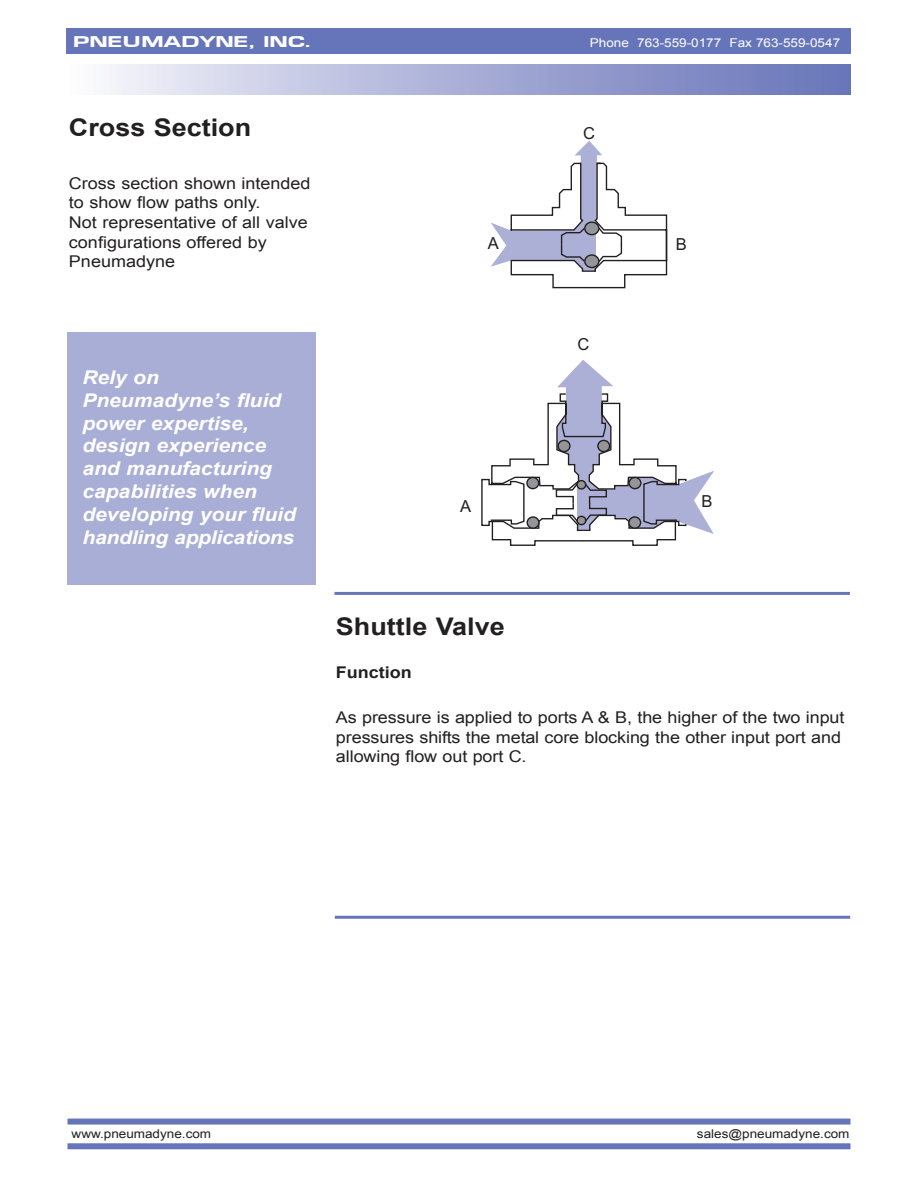
<style>
.page{position:relative;width:918px;height:1188px;background:#fff}
.page>*{position:absolute;margin:0;border:0;box-sizing:border-box;transform-origin:0 0}
.t1{font:700 24.3px "Arial";color:#231f20;scale:1.11 1}
.t2{font:italic 700 18.9px/22.8px "Arial";color:#fff;scale:1.11 1}
.t3{font:16.5px "Arial";color:#231f20}
.t4{font:16.2px/19.5px "Arial";letter-spacing:-.005em;color:#231f20;scale:1.11 1}
.t5{font:800 16.2px "Eurose Wide";color:#fff;scale:1.11 1}
.t6{font:700 16.2px "Arial";color:#231f20;scale:1.11 1}
.t7{font:12.15px "Arial";color:#231f20;scale:1.11 1}
.t8{font:12.15px "Arial";color:#fff;scale:1.11 1}
</style>
<div class="page">
<div style="left:68px;top:333px;width:248px;height:252px;background:#a9aed7"></div>
<div style="left:68px;top:64px;width:782px;height:30px;background:linear-gradient(to right,#f7f6fb,#6370b6)"></div>
<div style="left:67px;top:28px;width:784px;height:26px;background:#6675b9"></div>
<div style="left:68px;top:1119px;width:782px;height:6px;background:#6675b9"></div>
<div style="left:68px;top:1143px;width:782px;height:6px;background:#6675b9"></div>
<hr style="left:334px;top:592px;width:516px;height:3px;background:#6675b9">
<hr style="left:335px;top:916px;width:515px;height:3px;background:#6675b9">
<svg style="left:491px;top:141px;width:177px;height:148px"></svg>
<svg style="left:585px;top:255px;width:14px;height:13px"></svg>
<div style="left:584px;top:254px;width:16px;height:14px;border:1px solid #231f20;border-radius:50%"></div>
<svg style="left:481px;top:360px;width:233px;height:186px"></svg>
<p class="t5" style="left:73px;top:32px;width:216px">PNEUMADYNE, INC.</p>
<p class="t8" style="left:590px;top:36px;width:227px">Phone 763-559-0177 Fax 763-559-0547</p>
<h1 class="t1" style="left:69px;top:114px;width:166px">Cross Section</h1>
<p class="t4" style="left:69px;top:174px;width:219px">Cross section shown intended to show flow paths only.<br>Not representative of all valve configurations offered by<br>Pneumadyne</p>
<p class="t2" style="left:82px;top:366px;width:194px">Rely on<br>Pneumadyne’s fluid power expertise, design experience and manufacturing capabilities when developing your fluid handling applications</p>
<p class="t3" style="left:583px;top:123px;width:13px">C</p>
<p class="t3" style="left:488px;top:233px;width:13px">A</p>
<p class="t3" style="left:676px;top:233px;width:13px">B</p>
<p class="t3" style="left:577px;top:333px;width:13px">C</p>
<p class="t3" style="left:460px;top:496px;width:13px">A</p>
<p class="t3" style="left:701px;top:491px;width:13px">B</p>
<h1 class="t1" style="left:336px;top:613px;width:154px">Shuttle Valve</h1>
<p class="t6" style="left:336px;top:664px;width:70px">Function</p>
<p class="t4" style="left:336px;top:708px;width:460px">As pressure is applied to ports A &amp; B, the higher of the two input pressures shifts the metal core blocking the other input port and allowing flow out port C.</p>
<p class="t7" style="left:72px;top:1127px;width:127px">www.pneumadyne.com</p>
<p class="t7" style="left:697px;top:1127px;width:139px">sales@pneumadyne.com</p>
</div>
